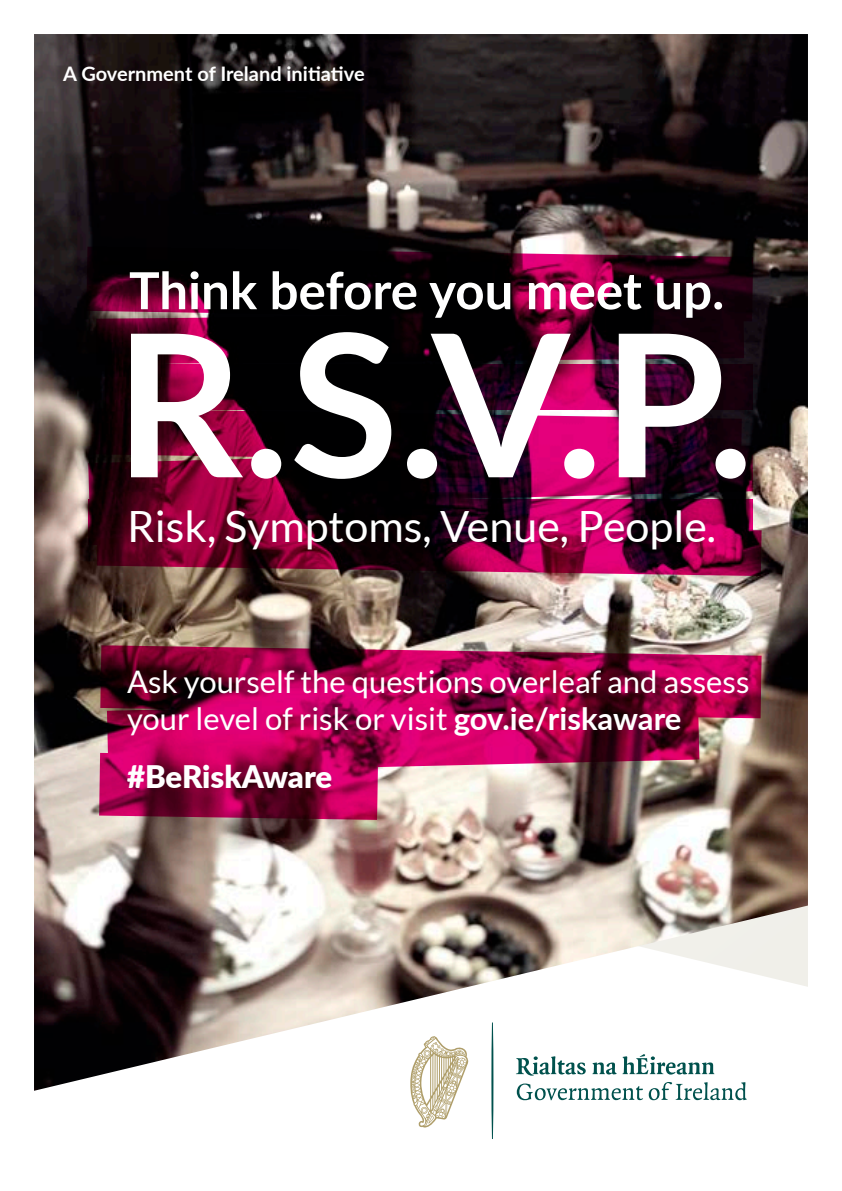
<style>
.page{position:relative;width:842px;height:1191px;background:#fff}
.page>*{position:absolute;margin:0;border:0;box-sizing:border-box;transform-origin:0 0}
.t1{font:700 198.4px "Lato";color:#fff}
.t2{font:700 51px "Lato";color:#fff}
.t3{font:43px "Lato";color:#fff}
.t4{font:31px/37.2px "Lato";color:#fff}
.t5{font:900 31px "Lato";letter-spacing:-.005em;color:#fff}
.t6{font:700 20px "Lato";color:#fff}
.s1{font-weight:700}
</style>
<div class="page">
<img style="left:34px;top:34px;width:774px;height:1056px">
<svg style="left:516px;top:1056px;width:70px;height:19px"></svg>
<svg style="left:592px;top:1062px;width:24px;height:12px"></svg>
<svg style="left:622px;top:1054px;width:92px;height:20px"></svg>
<svg style="left:517px;top:1083px;width:126px;height:17px"></svg>
<svg style="left:649px;top:1082px;width:98px;height:18px"></svg>
<svg style="left:491px;top:1022px;width:2px;height:117px"></svg>
<svg style="left:410px;top:1036px;width:58px;height:91px"></svg>
<svg style="left:86px;top:247px;width:667px;height:74px;background:#290516"></svg>
<svg style="left:96px;top:312px;width:648px;height:52px;background:#220512"></svg>
<svg style="left:105px;top:364px;width:648px;height:46px;background:#31001a"></svg>
<svg style="left:94px;top:408px;width:648px;height:37px;background:#410926"></svg>
<svg style="left:88px;top:445px;width:665px;height:64px;background:#490426"></svg>
<svg style="left:89px;top:499px;width:664px;height:46px;background:#550028"></svg>
<svg style="left:97px;top:520px;width:665px;height:56px;background:#64092f"></svg>
<svg style="left:100px;top:645px;width:662px;height:73px;background:#95104a"></svg>
<svg style="left:107px;top:697px;width:592px;height:76px;background:#a70d55"></svg>
<svg style="left:99px;top:753px;width:279px;height:67px;background:#900543"></svg>
<p class="t6" style="left:63px;top:59px;width:303px">A Government of Ireland initiative</p>
<h2 class="t2" style="left:129px;top:253px;width:597px">Think before you meet up.</h2>
<h1 class="t1" style="left:115px;top:259px;width:640px">R.S.V.P.</h1>
<h3 class="t3" style="left:127px;top:503px;width:590px">Risk, Symptoms, Venue, People.</h3>
<p class="t4" style="left:127px;top:662px;width:624px">Ask yourself the questions overleaf and assess your level of risk or visit <span class="s1">gov.ie/riskaware</span></p>
<p class="t5" style="left:127px;top:753px;width:207px">#BeRiskAware</p>
</div>
